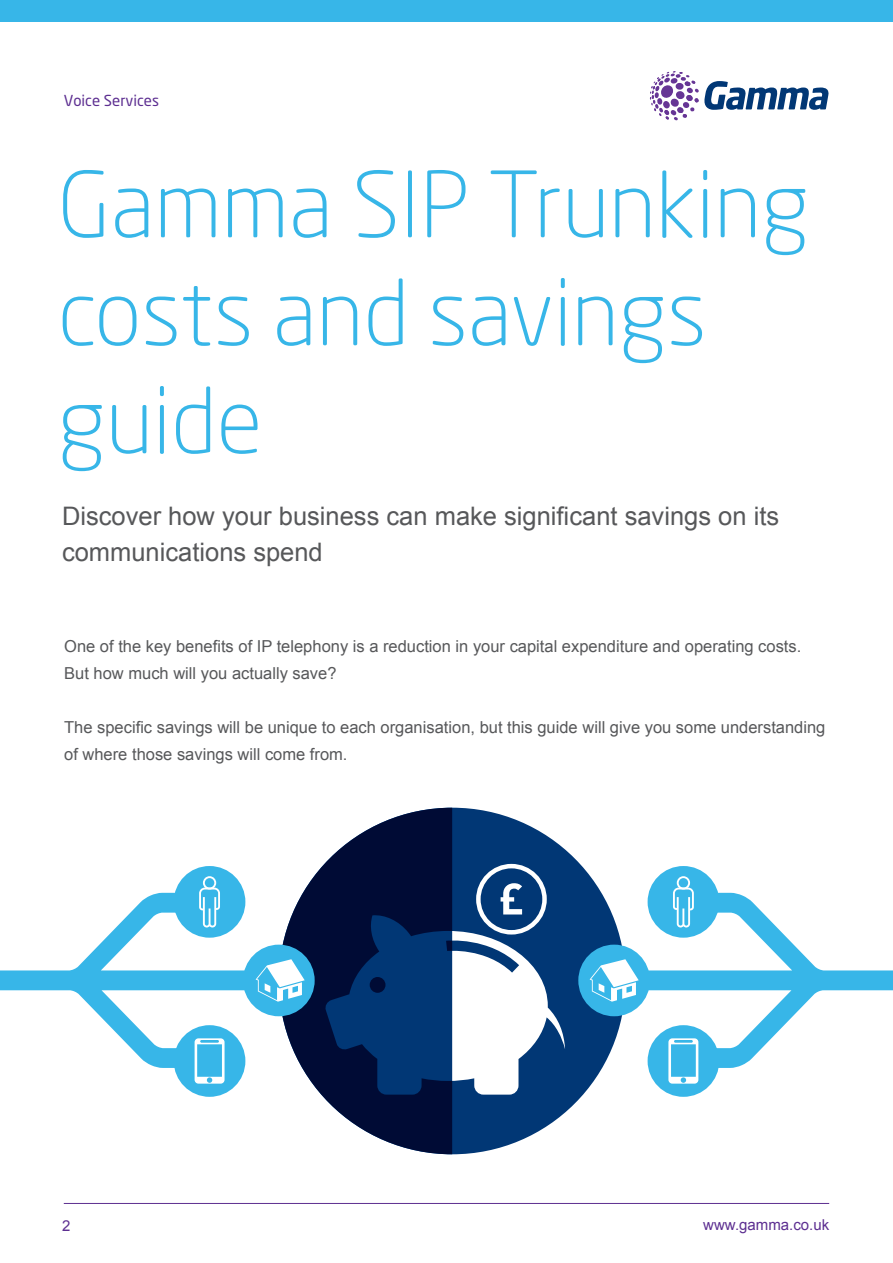
<style>
.page{position:relative;width:893px;height:1263px;background:#fff}
.page>*{position:absolute;margin:0;border:0;box-sizing:border-box;transform-origin:0 0}
.t1{font:300 90px/108px "Neo Sans Pro";color:#37b6e8}
.t2{font:25.5px/36px "Arial";color:#57585a}
.t3{font:16.5px/27px "Arial";color:#57585a}
.t4{font:15px "Arial";color:#5d2f91}
.t5{font:15px "Neo Sans";color:#5d2f91}
</style>
<div class="page">
<svg style="left:650px;top:71px;width:178px;height:49px"></svg>
<div style="left:0;top:0;width:893px;height:21px;background:#37b6e8"></div>
<hr style="left:64px;top:1203px;width:765px;height:1px;background:#5d2f91">
<div style="left:279px;top:808px;width:346px;height:346px;background:#013775;border-radius:50%"></div>
<svg style="left:452px;top:864px;width:113px;height:230px"></svg>
<svg style="left:298px;top:808px;width:154px;height:346px;fill:#000b35"></svg>
<svg style="left:595px;top:893px;width:298px;height:175px"></svg>
<div style="left:648px;top:866px;width:71px;height:72px;background:#37b6e8;border-radius:50%"></div>
<div style="left:648px;top:1025px;width:71px;height:72px;background:#37b6e8;border-radius:50%"></div>
<div style="left:578px;top:945px;width:72px;height:71px;background:#37b6e8;border-radius:50%"></div>
<svg style="left:673px;top:876px;width:21px;height:51px"></svg>
<svg style="left:668px;top:1038px;width:30px;height:45px"></svg>
<svg style="left:590px;top:959px;width:49px;height:43px"></svg>
<svg style="left:0;top:893px;width:298px;height:175px"></svg>
<div style="left:174px;top:866px;width:71px;height:72px;background:#37b6e8;border-radius:50%"></div>
<div style="left:174px;top:1025px;width:71px;height:72px;background:#37b6e8;border-radius:50%"></div>
<div style="left:243px;top:945px;width:72px;height:71px;background:#37b6e8;border-radius:50%"></div>
<svg style="left:199px;top:876px;width:21px;height:51px"></svg>
<svg style="left:195px;top:1038px;width:30px;height:45px"></svg>
<svg style="left:256px;top:959px;width:49px;height:43px"></svg>
<p class="t5" style="left:64px;top:93px;width:97px">Voice Services</p>
<p class="t1" style="left:58px;top:149px;width:753px">Gamma SIP Trunking costs and savings guide</p>
<p class="t2" style="left:62px;top:499px;width:719px">Discover how your business can make significant savings on its communications spend</p>
<p class="t3" style="left:64px;top:633px;width:739px">One of the key benefits of IP telephony is a reduction in your capital expenditure and operating costs.<br>But how much will you actually save?</p>
<p class="t3" style="left:64px;top:714px;width:763px">The specific savings will be unique to each organisation, but this guide will give you some understanding of where those savings will come from.</p>
<p class="t4" style="left:62px;top:1216px;width:10px">2</p>
<p class="t4" style="left:703px;top:1215px;width:127px">www.gamma.co.uk</p>
</div>
